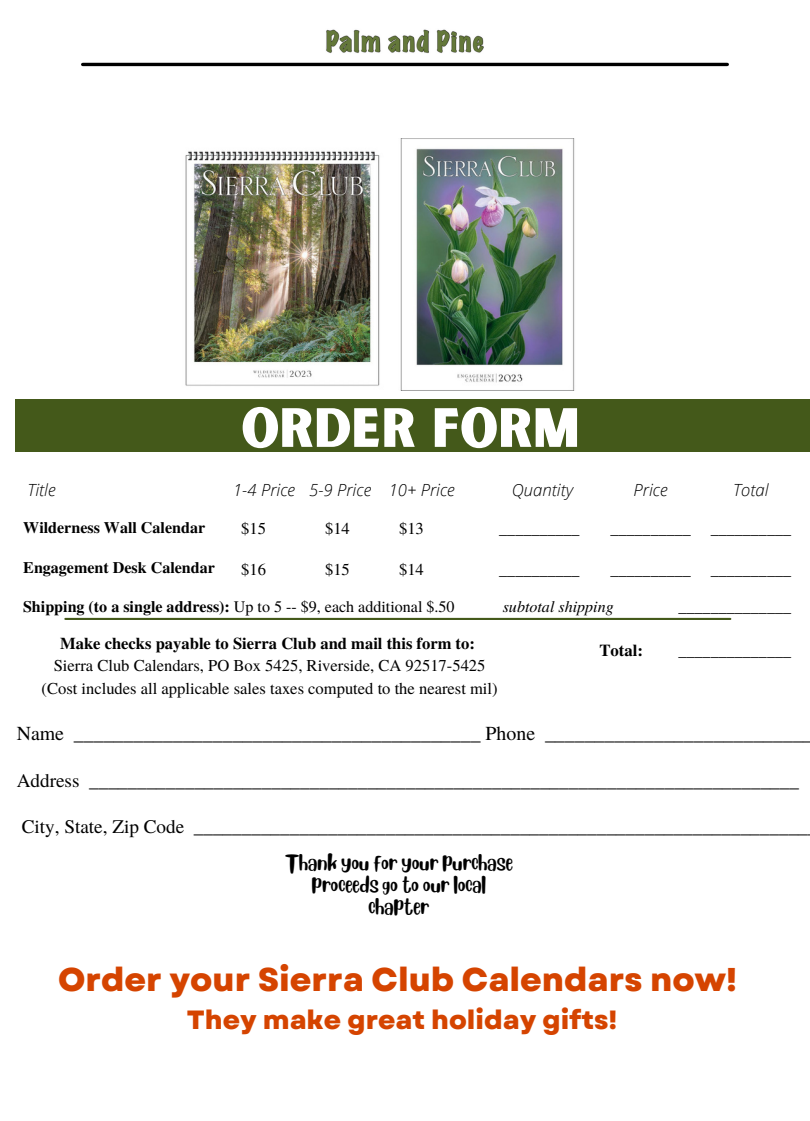
<style>
.page{position:relative;width:810px;height:1121px;background:#fff}
.page>*{position:absolute;margin:0;border:0;box-sizing:border-box;transform-origin:0 0}
.t1{font:52.8px "Sunborn Sans One";color:#fff}
.t2{font:800 33px "Garet";color:#d54400}
.t3{font:800 26.4px "Garet";color:#d54400}
.t4{font:19.8px "Te X Gyre Termes";color:#000}
.t5{font:19.2px "Te X Gyre Termes";color:#000}
.t6{font:italic 300 16.8px "Open Sans";color:#000}
.t7{font:700 16.8px "Te X Gyre Termes";color:#000}
.t8{font:16.65px "Te X Gyre Termes";color:#000}
.t9{font:16.5px/22.8px "Te X Gyre Termes";color:#000;text-align:center}
.t10{font:700 16.5px "Te X Gyre Termes";color:#000}
.t11{font:16.05px "Te X Gyre Termes";color:#000}
.t12{font:16.05px/22.2px "Blueberry";color:#000;text-align:center}
.t13{font:700 16.05px "Te X Gyre Termes";color:#000}
.t14{font:italic 16.05px "Te X Gyre Termes";color:#000}
.s1{font-weight:700}
</style>
<div class="page">
<img style="left:326px;top:29px;width:157px;height:25px">
<hr style="left:65px;top:618px;width:665px;height:2px;background:#44591a">
<div style="left:15px;top:399px;width:795px;height:53px;background:#44591a"></div>
<img style="left:185px;top:138px;width:390px;height:252px">
<hr style="left:83px;top:63px;width:644px;height:3px;background:#000">
<h1 class="t1" style="left:241px;top:394px;width:340px">ORDER FORM</h1>
<p class="t6" style="left:27px;top:477px;width:30px">Title</p>
<p class="t6" style="left:233px;top:477px;width:223px">1-4 Price 5-9 Price 10+ Price</p>
<p class="t6" style="left:512px;top:477px;width:63px">Quantity</p>
<p class="t6" style="left:634px;top:477px;width:36px">Price</p>
<p class="t6" style="left:733px;top:477px;width:37px">Total</p>
<p class="t13" style="left:23px;top:515px;width:183px">Wilderness Wall Calendar</p>
<p class="t13" style="left:23px;top:555px;width:193px">Engagement Desk Calendar</p>
<p class="t8" style="left:241px;top:516px;width:26px">$15</p>
<p class="t8" style="left:325px;top:516px;width:26px">$14</p>
<p class="t8" style="left:399px;top:516px;width:26px">$13</p>
<p class="t8" style="left:241px;top:557px;width:26px">$16</p>
<p class="t8" style="left:325px;top:557px;width:26px">$15</p>
<p class="t8" style="left:399px;top:557px;width:26px">$14</p>
<p class="t11" style="left:499px;top:517px;width:82px">__________</p>
<p class="t11" style="left:499px;top:558px;width:82px">__________</p>
<p class="t11" style="left:610px;top:517px;width:182px">__________ __________</p>
<p class="t11" style="left:610px;top:558px;width:182px">__________ __________</p>
<p class="t11" style="left:23px;top:595px;width:433px"><span class="s1">Shipping (to a single address):</span> Up to 5 -- $9, each additional $.50</p>
<p class="t14" style="left:503px;top:595px;width:113px">subtotal shipping</p>
<p class="t10" style="left:60px;top:630px;width:416px">Make checks payable to Sierra Club and mail this form to:</p>
<p class="t7" style="left:599px;top:637px;width:45px">Total:</p>
<p class="t9" style="left:42px;top:653px;width:458px">Sierra Club Calendars, PO Box 5425, Riverside, CA 92517-5425 (Cost includes all applicable sales taxes computed to the nearest mil)</p>
<p class="t11" style="left:679px;top:595px;width:114px">______________</p>
<p class="t11" style="left:679px;top:639px;width:114px">______________</p>
<p class="t4" style="left:17px;top:719px;width:798px">Name _________________________________________ Phone ___________________________</p>
<p class="t5" style="left:17px;top:766px;width:784px">Address __________________________________________________________________________</p>
<p class="t5" style="left:22px;top:812px;width:788px">City, State, Zip Code ________________________________________________________________</p>
<p class="t12" style="left:285px;top:849px;width:230px">Thank you for your purchase proceeds go to our local chapter</p>
<h2 class="t2" style="left:58px;top:955px;width:680px">Order your Sierra Club Calendars now!</h2>
<h3 class="t3" style="left:187px;top:1001px;width:431px">They make great holiday gifts!</h3>
</div>
